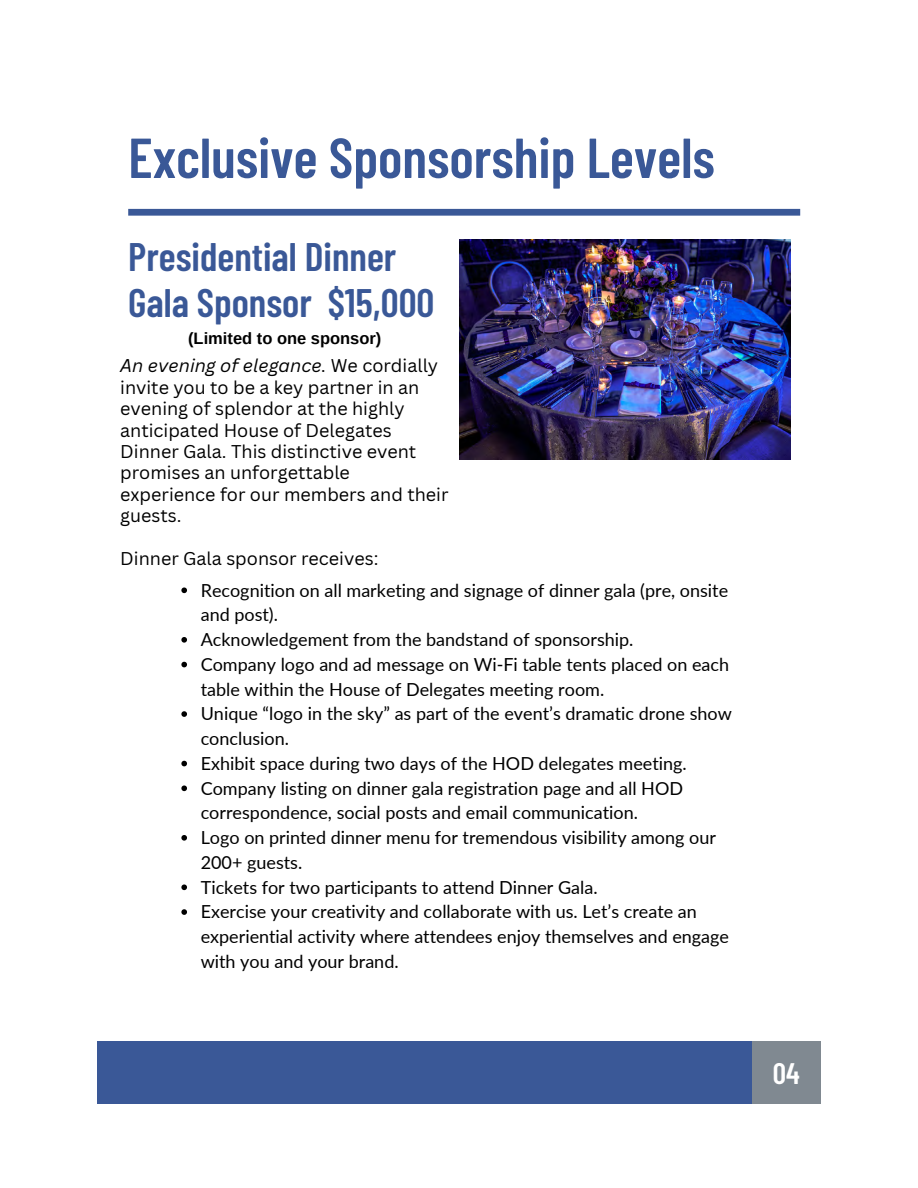
<style>
.page{position:relative;width:918px;height:1188px;background:#fff}
.page>*{position:absolute;margin:0;border:0;box-sizing:border-box;transform-origin:0 0}
.t1{font:600 56.25px "Barlow Condensed";color:#3a5897}
.t2{font:600 39.75px/46px "Barlow Condensed";color:#3a5897}
.t3{font:600 29.7px "Barlow Condensed";color:#fff}
.t4{font:18px/24.8px "Lato";color:#000}
.t5{font:18px/21.3px "Canva Sans";color:#000}
.t6{font:700 16.5px "Arimo";color:#000}
.s1{font-style:italic}
</style>
<div class="page">
<div style="left:752px;top:1041px;width:69px;height:63px;background:#808991"></div>
<div style="left:97px;top:1041px;width:655px;height:63px;background:#3a5897"></div>
<div style="left:128px;top:209px;width:672px;height:7px;background:#3a5897"></div>
<img style="left:459px;top:240px;width:332px;height:219px">
<svg style="left:181px;top:588px;width:6px;height:5px"></svg>
<svg style="left:181px;top:637px;width:6px;height:6px"></svg>
<svg style="left:181px;top:662px;width:6px;height:5px"></svg>
<svg style="left:181px;top:711px;width:6px;height:6px"></svg>
<svg style="left:181px;top:761px;width:6px;height:5px"></svg>
<svg style="left:181px;top:786px;width:6px;height:5px"></svg>
<svg style="left:181px;top:835px;width:6px;height:6px"></svg>
<svg style="left:181px;top:885px;width:6px;height:5px"></svg>
<svg style="left:181px;top:909px;width:6px;height:6px"></svg>
<h1 class="t1" style="left:128px;top:118px;width:588px">Exclusive Sponsorship Levels</h1>
<h2 class="t2" style="left:128px;top:231px;width:308px">Presidential Dinner<br>Gala Sponsor $15,000</h2>
<p class="t6" style="left:188px;top:327px;width:195px">(Limited to one sponsor)</p>
<p class="t5" style="left:120px;top:355px;width:330px"><span class="s1">An evening of elegance.</span> We cordially invite you to be a key partner in an evening of splendor at the highly anticipated House of Delegates<br>Dinner Gala. This distinctive event promises an unforgettable experience for our members and their guests.</p>
<p class="t5" style="left:120px;top:548px;width:260px">Dinner Gala sponsor receives:</p>
<p class="t4" style="left:201px;top:577px;width:533px">Recognition on all marketing and signage of dinner gala (pre, onsite and post).<br>Acknowledgement from the bandstand of sponsorship.<br>Company logo and ad message on Wi-Fi table tents placed on each table within the House of Delegates meeting room.<br>Unique “logo in the sky” as part of the event’s dramatic drone show conclusion.<br>Exhibit space during two days of the HOD delegates meeting.<br>Company listing on dinner gala registration page and all HOD correspondence, social posts and email communication.<br>Logo on printed dinner menu for tremendous visibility among our 200+ guests.<br>Tickets for two participants to attend Dinner Gala.<br>Exercise your creativity and collaborate with us. Let’s create an experiential activity where attendees enjoy themselves and engage with you and your brand.</p>
<h3 class="t3" style="left:773px;top:1052px;width:28px">04</h3>
</div>
